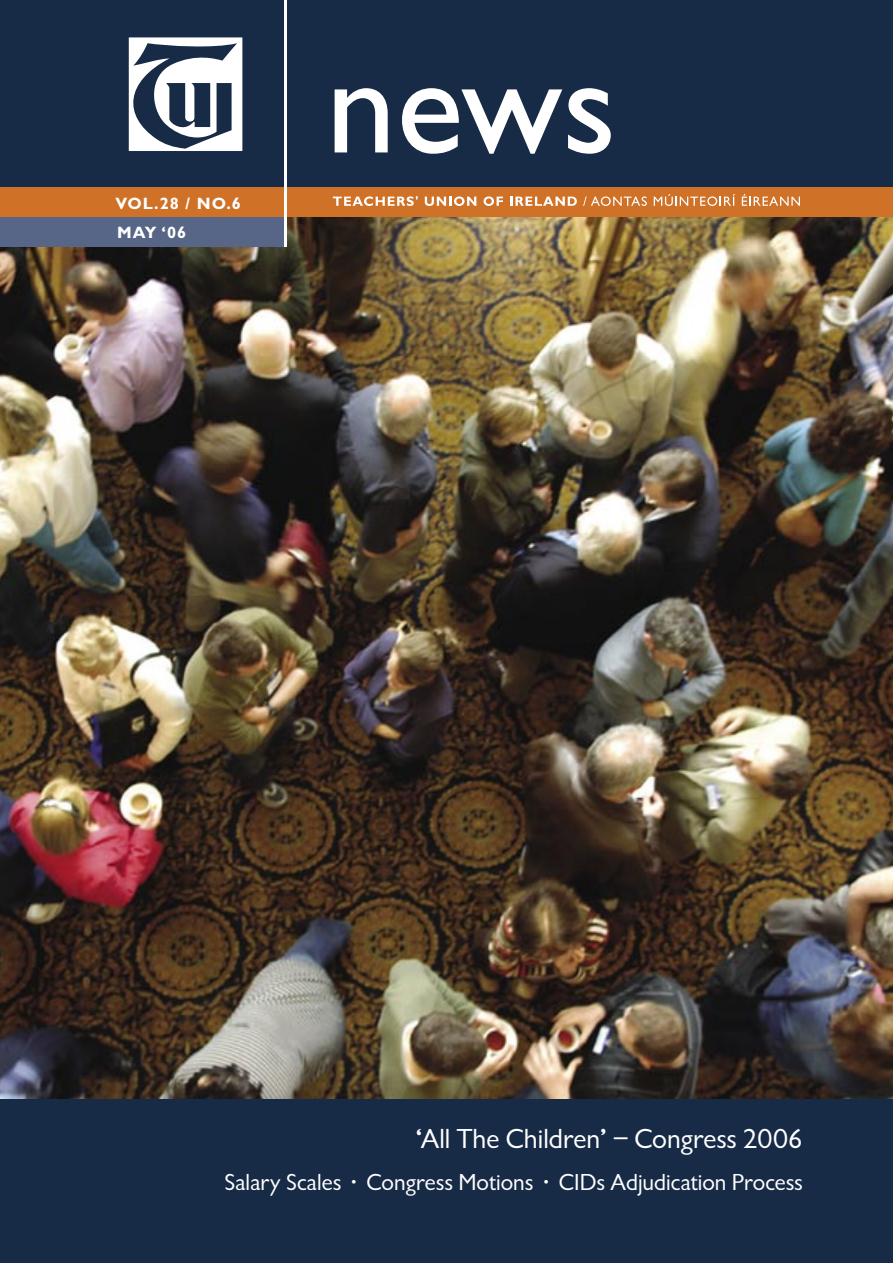
<style>
.page{position:relative;width:893px;height:1263px;background:#fff}
.page>*{position:absolute;margin:0;border:0;box-sizing:border-box;transform-origin:0 0}
.t1{font:28.5px "Gill Sans";color:#fff}
.t2{font:24px "Gill Sans";color:#fff}
.t3{font:700 16.5px "Gill Sans";letter-spacing:.065em;color:#fff}
</style>
<div class="page">
<img style="left:0;top:217px;width:893px;height:882px">
<div style="left:0;top:1099px;width:893px;height:164px;background:#172b46"></div>
<div style="left:0;top:217px;width:285px;height:30px;background:#576687"></div>
<div style="left:0;top:0;width:893px;height:187px;background:#172b46"></div>
<div style="left:0;top:187px;width:893px;height:30px;background:#cf7127"></div>
<svg style="left:128px;top:37px;width:114px;height:114px"></svg>
<hr style="left:285px;top:0;width:2px;height:247px;background:#fff">
<svg style="left:333px;top:196px;width:85px;height:10px"></svg>
<svg style="left:425px;top:196px;width:51px;height:10px"></svg>
<svg style="left:483px;top:196px;width:20px;height:10px"></svg>
<svg style="left:510px;top:197px;width:67px;height:9px"></svg>
<svg style="left:583px;top:196px;width:64px;height:10px"></svg>
<svg style="left:654px;top:194px;width:81px;height:12px"></svg>
<svg style="left:742px;top:194px;width:58px;height:12px"></svg>
<svg style="left:335px;top:88px;width:53px;height:64px"></svg>
<svg style="left:402px;top:88px;width:160px;height:66px"></svg>
<svg style="left:568px;top:88px;width:43px;height:66px"></svg>
<p class="t3" style="left:116px;top:194px;width:127px">VOL.28 / NO.6</p>
<p class="t3" style="left:117px;top:223px;width:71px">MAY ‘06</p>
<p class="t1" style="left:415px;top:1122px;width:389px">‘All The Children’ – Congress 2006</p>
<p class="t2" style="left:224px;top:1168px;width:580px">Salary Scales • Congress Motions • CIDs Adjudication Process</p>
</div>
